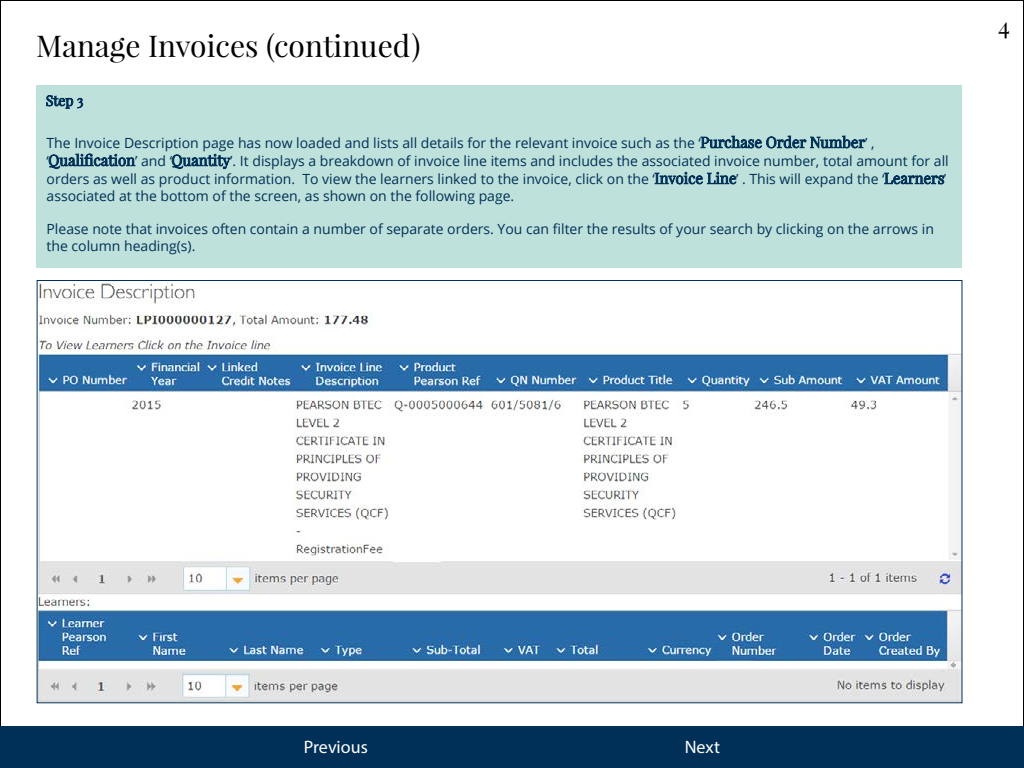
<style>
.page{position:relative;width:1024px;height:768px;background:#fff}
.page>*{position:absolute;margin:0;border:0;box-sizing:border-box;transform-origin:0 0}
.t1{font:30px "Playfair Display";color:#000}
.t2{font:24px "Playfair Display";color:#000}
.t3{font:18px "Myriad Pro";color:#fff}
.t4{font:14px/18px "Open Sans";color:#003057}
</style>
<div class="page">
<div style="left:0;top:726px;width:1024px;height:42px;background:#003057"></div>
<img style="left:39px;top:282px;width:921px;height:419px">
<div style="left:36px;top:85px;width:926px;height:183px;background:#bfe1db"></div>
<svg style="left:46px;top:95px;width:37px;height:14px"></svg>
<svg style="left:701px;top:136px;width:164px;height:12px"></svg>
<svg style="left:49px;top:154px;width:86px;height:15px"></svg>
<svg style="left:172px;top:154px;width:58px;height:15px"></svg>
<svg style="left:655px;top:172px;width:81px;height:12px"></svg>
<svg style="left:884px;top:173px;width:60px;height:11px"></svg>
<h1 class="t1" style="left:36px;top:27px;width:386px">Manage Invoices (continued)</h1>
<p class="t4" style="left:47px;top:133px;width:656px">The Invoice Description page has now loaded and lists all details for the relevant invoice such as the ‘</p>
<p class="t4" style="left:865px;top:133px;width:11px">’ ,</p>
<p class="t4" style="left:47px;top:151px;width:4px">‘</p>
<p class="t4" style="left:135px;top:151px;width:39px">’ and ‘</p>
<p class="t4" style="left:47px;top:151px;width:904px;text-indent:184px">’. It displays a breakdown of invoice line items and includes the associated invoice number, total amount for all orders as well as product information. To view the learners linked to the invoice, click on the ‘</p>
<p class="t4" style="left:736px;top:169px;width:150px">’ . This will expand the ‘</p>
<p class="t4" style="left:944px;top:169px;width:4px">’</p>
<p class="t4" style="left:47px;top:186px;width:469px">associated at the bottom of the screen, as shown on the following page.</p>
<p class="t4" style="left:47px;top:220px;width:889px;line-height:16.8px">Please note that invoices often contain a number of separate orders. You can filter the results of your search by clicking on the arrows in the column heading(s).</p>
<h2 class="t2" style="left:998px;top:11px;width:13px">4</h2>
<p class="t3" style="left:304px;top:736px;width:65px">Previous</p>
<p class="t3" style="left:685px;top:736px;width:37px">Next</p>
</div>
